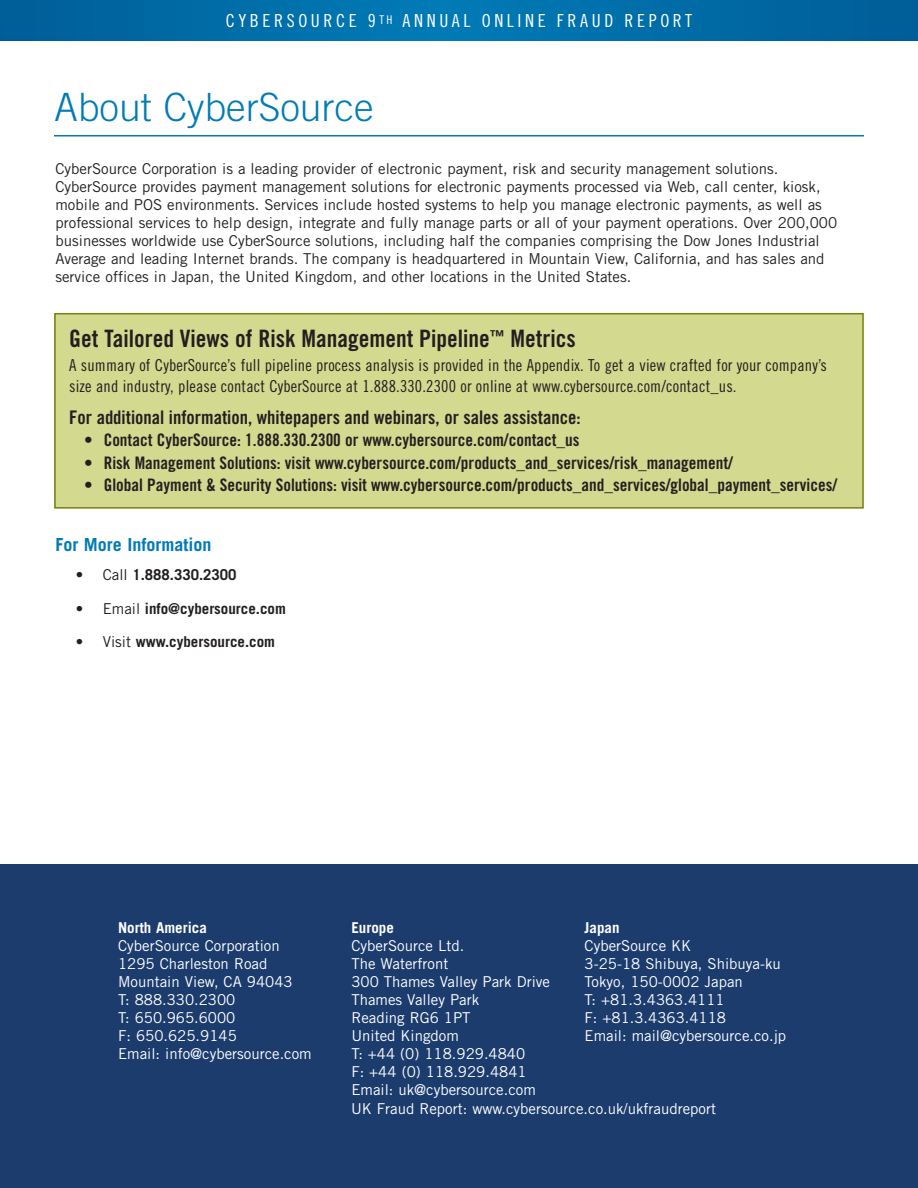
<style>
.page{position:relative;width:918px;height:1188px;background:#fff}
.page>*{position:absolute;margin:0;border:0;box-sizing:border-box;transform-origin:0 0}
.t1{font:300 39px "Trade Gothic LT Std";color:#007bb6}
.t2{font:24px "Trade Gothic LT Std Bd Cn 20";color:#231f20}
.t3{font:18.75px "Trade Gothic LT Std Bd Cn 20";color:#231f20}
.t4{font:18px "Trade Gothic LT Std Cn 18";letter-spacing:.2em;color:#fff}
.t5{font:700 18px "Trade Gothic LT Std";color:#007bb6}
.t6{font:17.25px "Trade Gothic LT Std Bd Cn 20";color:#231f20}
.t7{font:16.5px/21px "Trade Gothic LT Std Cn 18";letter-spacing:.01em;color:#231f20}
.t8{font:15px/18px "Trade Gothic LT Std";color:#231f20}
.t9{font:15px/18px "Trade Gothic LT Std";color:#fff}
.t10{font:700 15px "Trade Gothic LT Std";color:#231f20}
.t11{font:700 15px "Trade Gothic LT Std";color:#fff}
.s1{font-weight:400}
</style>
<div class="page">
<svg style="left:0;top:0;width:918px;height:40px;background:#006ba6"></svg>
<div style="left:0;top:864px;width:918px;height:324px;background:#1c3c6e"></div>
<hr style="left:54px;top:135px;width:810px;height:1px;background:#007bb6">
<div style="left:55px;top:314px;width:808px;height:194px;background:#d3d98e"></div>
<div style="left:54px;top:313px;width:810px;height:196px;border:2px solid #758110"></div>
<p class="t4" style="left:226px;top:14px;width:468px">CYBERSOURCE 9<sup>TH</sup> ANNUAL ONLINE FRAUD REPORT</p>
<h1 class="t1" style="left:54px;top:93px;width:321px">About CyberSource</h1>
<p class="t8" style="left:56px;top:162px;width:783px">CyberSource Corporation is a leading provider of electronic payment, risk and security management solutions.<br>CyberSource provides payment management solutions for electronic payments processed via Web, call center, kiosk, mobile and POS environments. Services include hosted systems to help you manage electronic payments, as well as professional services to help design, integrate and fully manage parts or all of your payment operations. Over 200,000 businesses worldwide use CyberSource solutions, including half the companies comprising the Dow Jones Industrial Average and leading Internet brands. The company is headquartered in Mountain View, California, and has sales and service offices in Japan, the United Kingdom, and other locations in the United States.</p>
<h2 class="t2" style="left:69px;top:330px;width:508px">Get Tailored Views of Risk Management Pipeline<sup>™</sup> Metrics</h2>
<p class="t7" style="left:69px;top:357px;width:759px">A summary of CyberSource’s full pipeline process analysis is provided in the Appendix. To get a view crafted for your company’s size and industry, please contact CyberSource at 1.888.330.2300 or online at www.cybersource.com/contact_us.</p>
<p class="t3" style="left:69px;top:411px;width:513px">For additional information, whitepapers and webinars, or sales assistance:</p>
<p class="t6" style="left:84px;top:434px;width:497px">• Contact CyberSource: 1.888.330.2300 or www.cybersource.com/contact_us</p>
<p class="t6" style="left:84px;top:457px;width:650px">• Risk Management Solutions: visit www.cybersource.com/products_and_services/risk_management/</p>
<p class="t6" style="left:84px;top:479px;width:754px">• Global Payment &amp; Security Solutions: visit www.cybersource.com/products_and_services/global_payment_services/</p>
<p class="t5" style="left:56px;top:538px;width:157px">For More Information</p>
<p class="t10" style="left:76px;top:569px;width:162px">• <span class="s1">Call</span> 1.888.330.2300</p>
<p class="t10" style="left:76px;top:603px;width:212px">• <span class="s1">Email</span> info@cybersource.com</p>
<p class="t10" style="left:76px;top:637px;width:201px">• <span class="s1">Visit</span> www.cybersource.com</p>
<p class="t11" style="left:118px;top:923px;width:90px">North America</p>
<p class="t9" style="left:118px;top:939px;width:195px">CyberSource Corporation<br>1295 Charleston Road<br>Mountain View, CA 94043<br>T: 888.330.2300<br>T: 650.965.6000<br>F: 650.625.9145<br>Email: info@cybersource.com</p>
<p class="t11" style="left:351px;top:923px;width:44px">Europe</p>
<p class="t9" style="left:351px;top:939px;width:200px">CyberSource Ltd.<br>The Waterfront<br>300 Thames Valley Park Drive<br>Thames Valley Park<br>Reading RG6 1PT<br>United Kingdom<br>T: +44 (0) 118.929.4840<br>F: +44 (0) 118.929.4841<br>Email: uk@cybersource.com</p>
<p class="t11" style="left:585px;top:923px;width:36px">Japan</p>
<p class="t9" style="left:585px;top:939px;width:203px">CyberSource KK<br>3-25-18 Shibuya, Shibuya-ku<br>Tokyo, 150-0002 Japan<br>T: +81.3.4363.4111<br>F: +81.3.4363.4118<br>Email: mail@cybersource.co.jp</p>
<p class="t9" style="left:351px;top:1102px;width:367px">UK Fraud Report: www.cybersource.co.uk/ukfraudreport</p>
</div>
